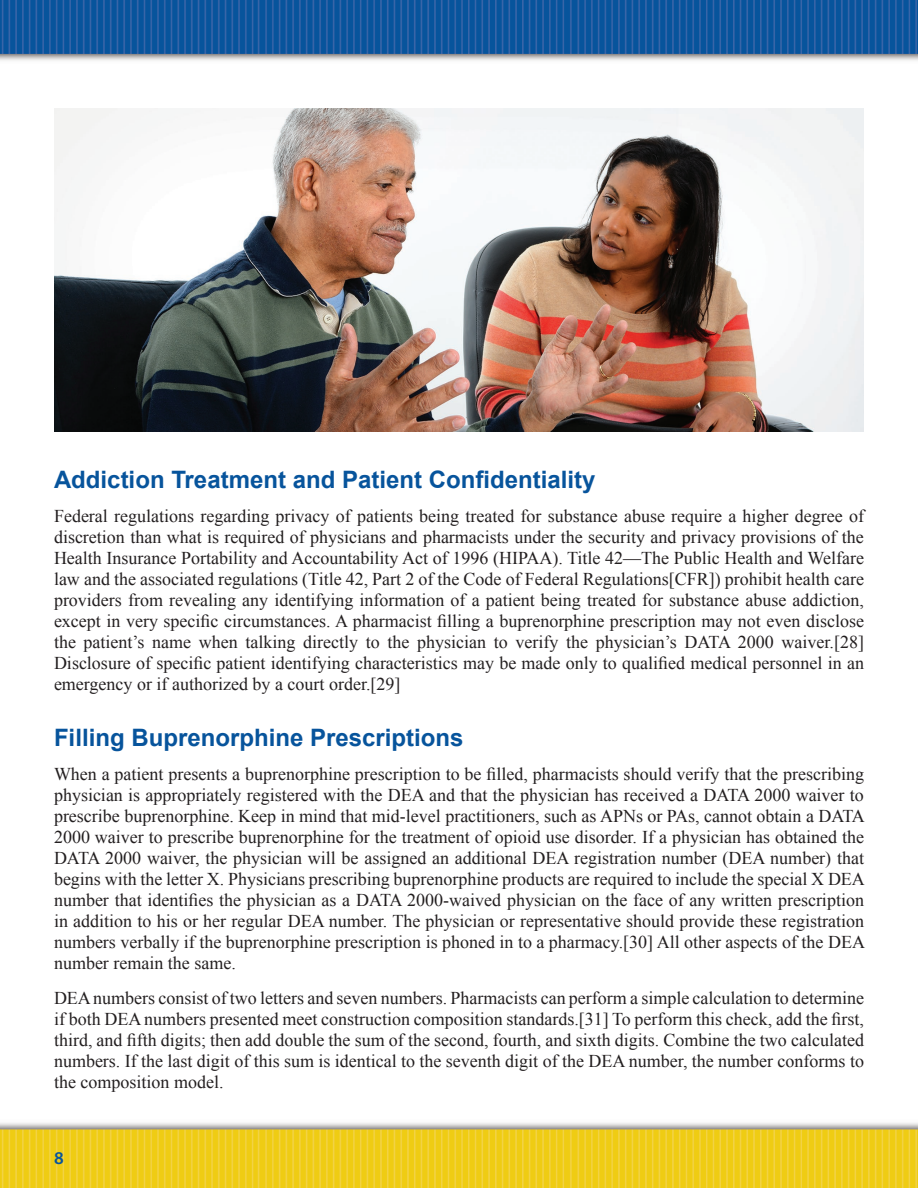
<style>
.page{position:relative;width:918px;height:1188px;background:#fff}
.page>*{position:absolute;margin:0;border:0;box-sizing:border-box;transform-origin:0 0}
.t1{font:700 24px "Arial";color:#07549c}
.t2{font:18px/21px "Times New Roman";color:#231f20;text-align:justify}
.t3{font:600 18px "Myriad Pro";color:#07549c}
</style>
<div class="page">
<img style="left:0;top:0;width:918px;height:61px">
<img style="left:0;top:1123px;width:918px;height:65px">
<img style="left:54px;top:108px;width:810px;height:324px">
<h2 class="t1" style="left:54px;top:463px;width:543px">Addiction Treatment and Patient Confidentiality</h2>
<p class="t2" style="left:54px;top:505px;width:812px">Federal regulations regarding privacy of patients being treated for substance abuse require a higher degree of discretion than what is required of physicians and pharmacists under the security and privacy provisions of the Health Insurance Portability and Accountability Act of 1996 (HIPAA). Title 42—The Public Health and Welfare law and the associated regulations (Title 42, Part 2 of the Code of Federal Regulations[CFR]) prohibit health care providers from revealing any identifying information of a patient being treated for substance abuse addiction, except in very specific circumstances. A pharmacist filling a buprenorphine prescription may not even disclose the patient’s name when talking directly to the physician to verify the physician’s DATA 2000 waiver.[28] Disclosure of specific patient identifying characteristics may be made only to qualified medical personnel in an emergency or if authorized by a court order.[29]</p>
<h2 class="t1" style="left:54px;top:721px;width:411px">Filling Buprenorphine Prescriptions</h2>
<p class="t2" style="left:54px;top:763px;width:813px">When a patient presents a buprenorphine prescription to be filled, pharmacists should verify that the prescribing physician is appropriately registered with the DEA and that the physician has received a DATA 2000 waiver to prescribe buprenorphine. Keep in mind that mid-level practitioners, such as APNs or PAs, cannot obtain a DATA 2000 waiver to prescribe buprenorphine for the treatment of opioid use disorder. If a physician has obtained the DATA 2000 waiver, the physician will be assigned an additional DEA registration number (DEA number) that begins with the letter X. Physicians prescribing buprenorphine products are required to include the special X DEA number that identifies the physician as a DATA 2000-waived physician on the face of any written prescription in addition to his or her regular DEA number. The physician or representative should provide these registration numbers verbally if the buprenorphine prescription is phoned in to a pharmacy.[30] All other aspects of the DEA number remain the same.</p>
<p class="t2" style="left:54px;top:987px;width:812px">DEA numbers consist of two letters and seven numbers. Pharmacists can perform a simple calculation to determine if both DEA numbers presented meet construction composition standards.[31] To perform this check, add the first, third, and fifth digits; then add double the sum of the second, fourth, and sixth digits. Combine the two calculated numbers. If the last digit of this sum is identical to the seventh digit of the DEA number, the number conforms to the composition model.</p>
<p class="t3" style="left:54px;top:1147px;width:11px">8</p>
</div>
